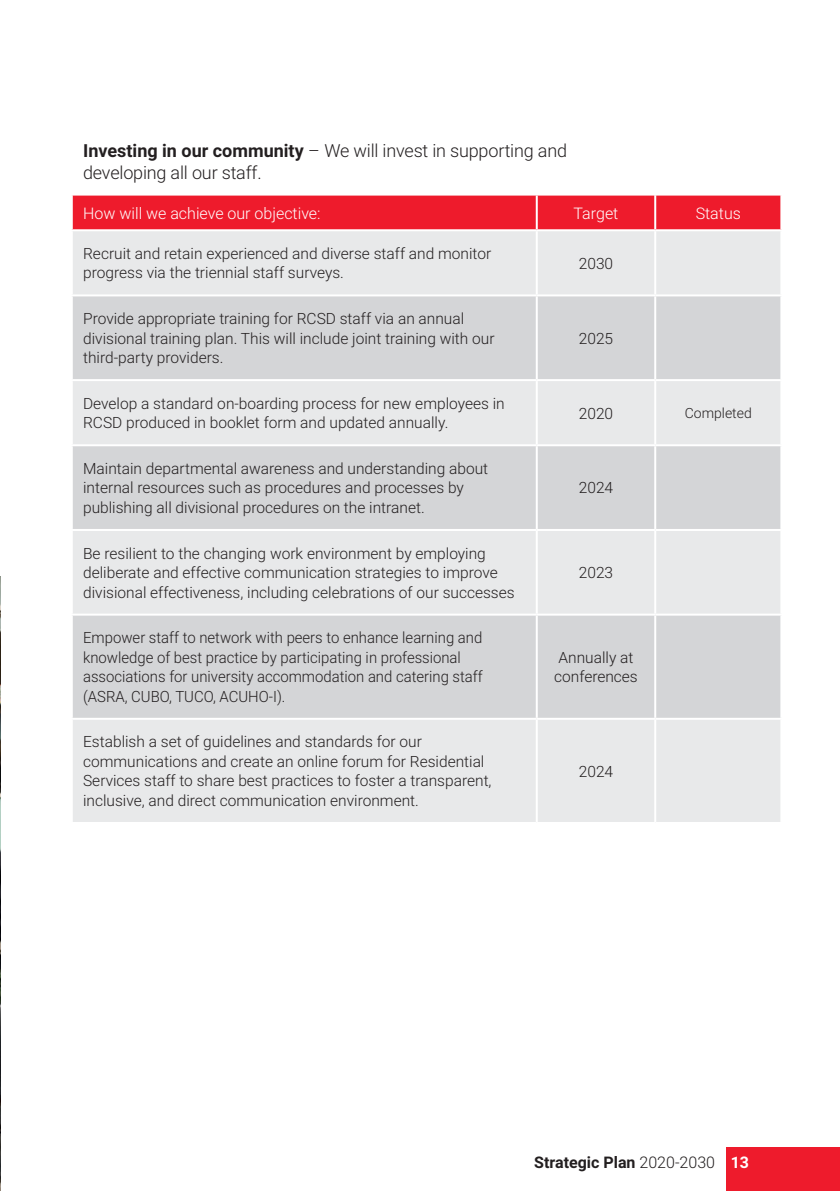
<style>
.page{position:relative;width:840px;height:1191px;background:#fff}
.page>*{position:absolute;margin:0;border:0;box-sizing:border-box;transform-origin:0 0}
.body{font:300 18px/22px "Roboto";letter-spacing:-.01em;color:#231f20}
.body-2{font:300 16px "Roboto";color:#fff}
.t1{font:700 16px "Roboto";color:#231f20}
.Table_copy{font:300 15.6px/19.4px "Roboto";color:#231f20}
.Table_copy-2{font:300 15.6px/19.4px "Roboto";color:#231f20;scale:.96 1}
.Table_copy-3{font:300 14px "Roboto";color:#231f20}
.s1{font-weight:700}
.s2{font-weight:300}
.s3{color:#fff}
</style>
<div class="page">
<img style="left:0;top:576px;width:1px;height:615px">
<div style="left:726px;top:1147px;width:113px;height:44px;background:#ee1b2c"></div>
<div style="left:73px;top:196px;width:707px;height:33px;background:#ee1b2c"></div>
<div style="left:73px;top:231px;width:707px;height:591px;background:#e8e9ea"></div>
<svg style="left:73px;top:296px;width:707px;height:422px;background:#dbdcdd"></svg>
<hr style="left:535px;top:196px;width:2px;height:33px;background:#fff">
<hr style="left:654px;top:196px;width:2px;height:33px;background:#fff">
<hr style="left:535px;top:231px;width:2px;height:63px;background:#fff">
<hr style="left:654px;top:231px;width:2px;height:63px;background:#fff">
<hr style="left:71px;top:294px;width:465px;height:2px;background:#fff">
<hr style="left:536px;top:294px;width:119px;height:2px;background:#fff">
<hr style="left:535px;top:296px;width:2px;height:83px;background:#fff">
<hr style="left:655px;top:294px;width:127px;height:2px;background:#fff">
<hr style="left:654px;top:296px;width:2px;height:83px;background:#fff">
<hr style="left:71px;top:379px;width:465px;height:2px;background:#fff">
<hr style="left:536px;top:379px;width:119px;height:2px;background:#fff">
<hr style="left:535px;top:381px;width:2px;height:63px;background:#fff">
<hr style="left:655px;top:379px;width:127px;height:2px;background:#fff">
<hr style="left:654px;top:381px;width:2px;height:63px;background:#fff">
<hr style="left:71px;top:444px;width:465px;height:2px;background:#fff">
<hr style="left:536px;top:444px;width:119px;height:2px;background:#fff">
<hr style="left:535px;top:446px;width:2px;height:83px;background:#fff">
<hr style="left:655px;top:444px;width:127px;height:2px;background:#fff">
<hr style="left:654px;top:446px;width:2px;height:83px;background:#fff">
<hr style="left:71px;top:529px;width:465px;height:2px;background:#fff">
<hr style="left:536px;top:529px;width:119px;height:2px;background:#fff">
<hr style="left:535px;top:531px;width:2px;height:82px;background:#fff">
<hr style="left:655px;top:529px;width:127px;height:2px;background:#fff">
<hr style="left:654px;top:531px;width:2px;height:82px;background:#fff">
<hr style="left:71px;top:613px;width:465px;height:2px;background:#fff">
<hr style="left:536px;top:613px;width:119px;height:2px;background:#fff">
<hr style="left:535px;top:615px;width:2px;height:103px;background:#fff">
<hr style="left:655px;top:613px;width:127px;height:2px;background:#fff">
<hr style="left:654px;top:615px;width:2px;height:103px;background:#fff">
<hr style="left:71px;top:718px;width:465px;height:2px;background:#fff">
<hr style="left:536px;top:718px;width:119px;height:2px;background:#fff">
<hr style="left:535px;top:720px;width:2px;height:102px;background:#fff">
<hr style="left:655px;top:718px;width:127px;height:2px;background:#fff">
<hr style="left:654px;top:720px;width:2px;height:102px;background:#fff">
<p class="body" style="left:83px;top:138px;width:485px"><span class="s1">Investing in our community</span> – We will invest in supporting and developing all our staff.</p>
<p class="body-2" style="left:83px;top:202px;width:239px">How will we achieve our objective:</p>
<p class="body-2" style="left:573px;top:202px;width:46px">Target</p>
<p class="body-2" style="left:695px;top:202px;width:47px">Status</p>
<p class="Table_copy" style="left:83px;top:243px;width:409px">Recruit and retain experienced and diverse staff and monitor progress via the triennial staff surveys.</p>
<p class="Table_copy" style="left:578px;top:253px;width:36px">2030</p>
<p class="Table_copy" style="left:83px;top:308px;width:413px">Provide appropriate training for RCSD staff via an annual divisional training plan. This will include joint training with our third-party providers.</p>
<p class="Table_copy" style="left:578px;top:328px;width:36px">2025</p>
<p class="Table_copy" style="left:83px;top:393px;width:423px">Develop a standard on-boarding process for new employees in<br>RCSD produced in booklet form and updated annually.</p>
<p class="Table_copy" style="left:578px;top:403px;width:36px">2020</p>
<p class="Table_copy-3" style="left:684px;top:403px;width:68px">Completed</p>
<p class="Table_copy" style="left:83px;top:458px;width:406px">Maintain departmental awareness and understanding about internal resources such as procedures and processes by publishing all divisional procedures on the intranet.</p>
<p class="Table_copy" style="left:578px;top:477px;width:36px">2024</p>
<p class="Table_copy" style="left:83px;top:543px;width:433px">Be resilient to the changing work environment by employing deliberate and effective communication strategies to improve divisional effectiveness, including celebrations of our successes</p>
<p class="Table_copy-2" style="left:83px;top:627px;width:417px">Empower staff to network with peers to enhance learning and knowledge of best practice by participating in professional associations for university accommodation and catering staff (ASRA, CUBO, TUCO, ACUHO-I).</p>
<p class="Table_copy" style="left:83px;top:731px;width:410px">Establish a set of guidelines and standards for our communications and create an online forum for Residential Services staff to share best practices to foster a transparent, inclusive, and direct communication environment.</p>
<p class="Table_copy" style="left:578px;top:562px;width:36px">2023</p>
<p class="Table_copy" style="left:554px;top:647px;width:85px">Annually at conferences</p>
<p class="Table_copy" style="left:578px;top:761px;width:36px">2024</p>
<p class="t1" style="left:534px;top:1151px;width:216px">Strategic Plan <span class="s2">2020-2030</span> <span class="s3">13</span></p>
</div>
